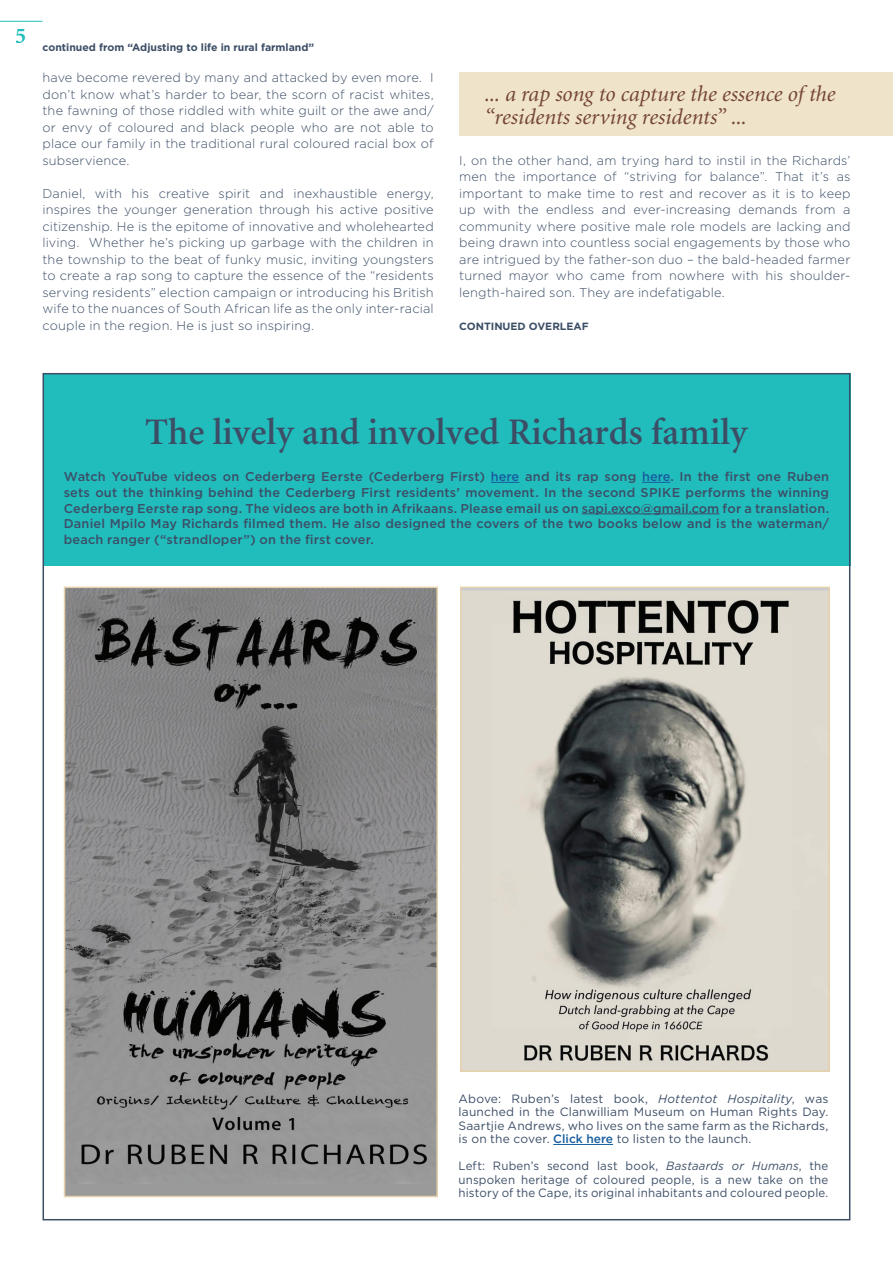
<style>
.page{position:relative;width:893px;height:1263px;background:#fff}
.page>*{position:absolute;margin:0;border:0;box-sizing:border-box;transform-origin:0 0}
.t1{font:600 37.5px "MMLS Minion";color:#3c4e66}
.t2{font:italic 22.5px/22.5px "MMLS Minion";color:#75453b}
.t3{font:700 22.5px "MMLS Minion";color:#21bdbd}
.t4{font:300 12.75px/16.5px "Gotham";letter-spacing:.01em;color:#3c4e66;text-align:justify}
.t5{font:500 12.75px/15.8px "Gotham";letter-spacing:.015em;color:#3c4e66;text-align:justify}
.t6{font:12px/13.5px "Gotham";letter-spacing:.015em;color:#3c4e66;text-align:justify}
.t7{font:12px/13.5px "Gotham";letter-spacing:.015em;color:#3c4e66;text-align:justify;scale:.96 1}
.t8{font:700 10.5px "Gotham";color:#3c4e66}
.s1{color:#175d9e}
.s2{font-style:italic}
.s3{font-weight:500;color:#175d9e}
</style>
<div class="page">
<hr style="left:0;top:21px;width:43px;height:1px;background:#21bdbd">
<div style="left:43px;top:373px;width:807px;height:192px;background:#21bdbd"></div>
<div style="left:459px;top:72px;width:434px;height:64px;background:#efe3c9"></div>
<svg style="left:491px;top:482px;width:28px;height:1px"></svg>
<svg style="left:642px;top:482px;width:28px;height:1px"></svg>
<hr style="left:582px;top:513px;width:137px;height:1px;background:#3c4e66">
<img style="left:67px;top:590px;width:368px;height:594px">
<div style="left:64px;top:587px;width:374px;height:610px;border:2px solid #e5d1ab"></div>
<img style="left:463px;top:590px;width:364px;height:479px">
<div style="left:460px;top:587px;width:370px;height:485px;border:2px solid #e5d1ab"></div>
<hr style="left:553px;top:1144px;width:60px;height:1px;background:#175d9e">
<h2 class="t3" style="left:16px;top:24px;width:13px">5</h2>
<p class="t8" style="left:43px;top:40px;width:273px">continued from “Adjusting to life in rural farmland”</p>
<p class="t4" style="left:43px;top:69px;width:393px">have become revered by many and attacked by even more. I don’t know what’s harder to bear, the scorn of racist whites, the fawning of those riddled with white guilt or the awe and/ or envy of coloured and black people who are not able to place our family in the traditional rural coloured racial box of subservience.</p>
<p class="t4" style="left:43px;top:185px;width:393px">Daniel, with his creative spirit and inexhaustible energy, inspires the younger generation through his active positive citizenship. He is the epitome of innovative and wholehearted living. Whether he’s picking up garbage with the children in the township to the beat of funky music, inviting youngsters to create a rap song to capture the essence of the “residents serving residents” election campaign or introducing his British wife to the nuances of South African life as the only inter-racial couple in the region. He is just so inspiring.</p>
<h2 class="t2" style="left:485px;top:84px;width:352px">... a rap song to capture the essence of the “residents serving residents” ...</h2>
<p class="t4" style="left:459px;top:152px;width:393px">I, on the other hand, am trying hard to instil in the Richards’ men the importance of “striving for balance”. That it’s as important to make time to rest and recover as it is to keep up with the endless and ever-increasing demands from a community where positive male role models are lacking and being drawn into countless social engagements by those who are intrigued by the father-son duo – the bald-headed farmer turned mayor who came from nowhere with his shoulder&shy;length-haired son. They are indefatigable.</p>
<p class="t8" style="left:459px;top:320px;width:131px">CONTINUED OVERLEAF</p>
<h1 class="t1" style="left:145px;top:412px;width:604px">The lively and involved Richards family</h1>
<p class="t5" style="left:64px;top:468px;width:767px">Watch YouTube videos on Cederberg Eerste (Cederberg First) <span class="s1">here</span> and its rap song <span class="s1">here</span>. In the first one Ruben sets out the thinking behind the Cederberg First residents’ movement. In the second SPIKE performs the winning Cederberg Eerste rap song. The videos are both in Afrikaans. Please email us on sapi.exco@gmail.com for a translation.<br>Daniel Mpilo May Richards filmed them. He also designed the covers of the two books below and is the waterman/ beach ranger (“strandloper”) on the first cover.</p>
<p class="t6" style="left:458px;top:1091px;width:371px">Above: Ruben’s latest book, <span class="s2">Hottentot Hospitality</span>, was launched in the Clanwilliam Museum on Human Rights Day.<br>Saartjie Andrews, who lives on the same farm as the Richards, is on the cover. <span class="s3">Click here</span> to listen to the launch.</p>
<p class="t7" style="left:458px;top:1159px;width:387px">Left: Ruben’s second last book, <span class="s2">Bastaards or Humans</span>, the unspoken heritage of coloured people, is a new take on the history of the Cape, its original inhabitants and coloured people.</p>
</div>
